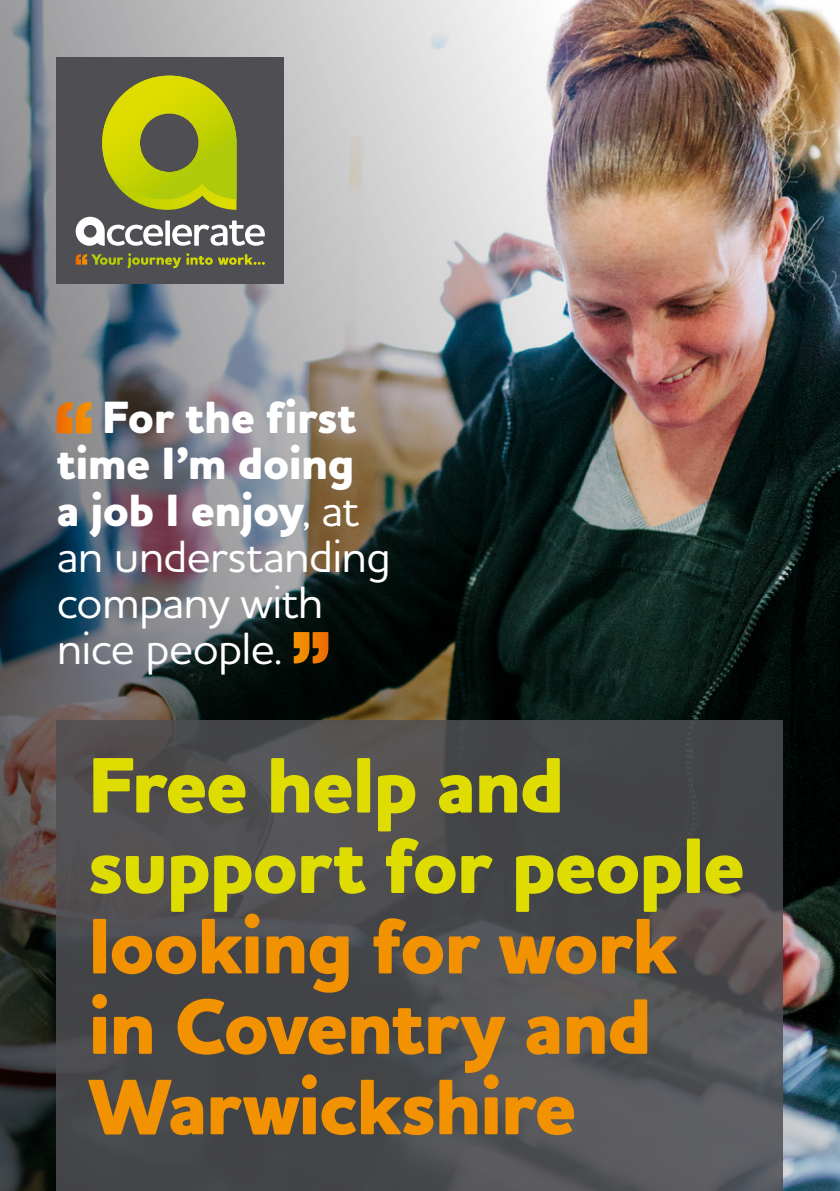
<style>
.page{position:relative;width:840px;height:1191px;background:#fff}
.page>*{position:absolute;margin:0;border:0;box-sizing:border-box;transform-origin:0 0}
.t1{font:800 80px/80.4px "Houschka Pro";letter-spacing:-.025em;color:#f39200}
.t2{font:800 80px/80.4px "Houschka Pro";letter-spacing:-.025em;color:#dedc00}
.t3{font:500 46px/46px "Houschka Pro";letter-spacing:-.015em;color:#fff}
.s1{font-weight:800}
</style>
<div class="page">
<img style="left:0;top:0;width:839px;height:1191px">
<div style="left:57px;top:57px;width:226px;height:226px;background:#4f4f53"></div>
<svg style="left:102px;top:76px;width:134px;height:134px"></svg>
<div style="left:165px;top:220px;width:5px;height:26px;background:#fff"></div>
<svg style="left:172px;top:220px;width:93px;height:26px"></svg>
<svg style="left:76px;top:217px;width:87px;height:29px"></svg>
<svg style="left:76px;top:253px;width:176px;height:12px"></svg>
<svg style="left:57px;top:720px;width:725px;height:471px;background:#4b4c4f"></svg>
<svg style="left:57px;top:402px;width:34px;height:31px"></svg>
<svg style="left:293px;top:632px;width:35px;height:31px"></svg>
<p class="t3" style="left:57px;top:394px;width:335px;text-indent:45px"><span class="s1">For the first time I’m doing<br>a job I enjoy</span>, at an understanding company with nice people.</p>
<h1 class="t2" style="left:88px;top:748px;width:657px">Free help and support for people</h1>
<h1 class="t1" style="left:88px;top:909px;width:590px">looking for work in Coventry and<br>Warwickshire</h1>
</div>
